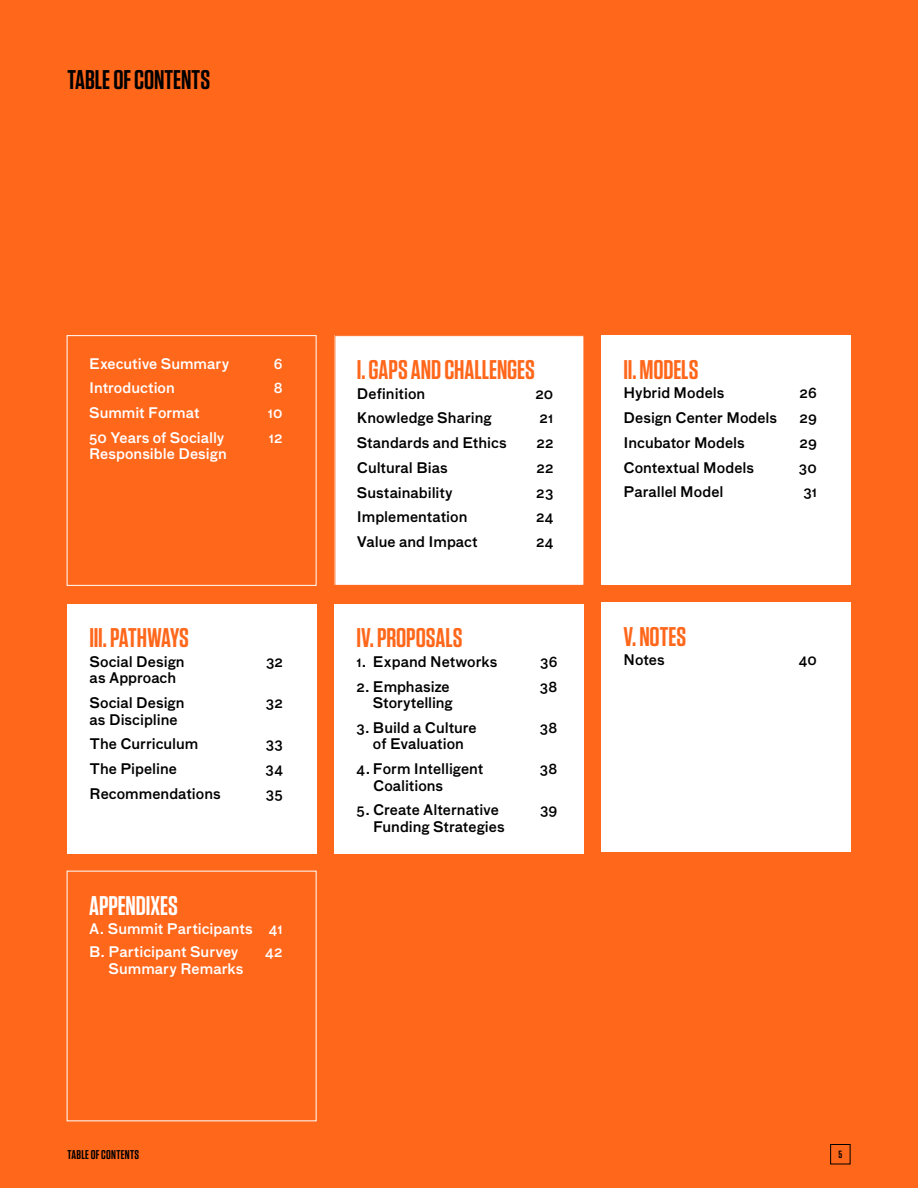
<style>
.page{position:relative;width:918px;height:1188px;background:#ff671b}
.page>*{position:absolute;margin:0;border:0;box-sizing:border-box;transform-origin:0 0}
.t1{font:600 27px "Tungsten";letter-spacing:-.005em;color:#ff671b}
.t2{font:600 27px "Tungsten";letter-spacing:-.005em;color:#000}
.t3{font:600 27px "Tungsten";letter-spacing:-.005em;color:#fff}
.t4{font:500 14.25px/24.8px "Bau";color:#000}
.t5{font:500 14.25px/23.2px "Bau";color:#fff}
.t6{font:600 12.75px "Tungsten";letter-spacing:.02em;color:#000}
.t7{font:600 10.5px "Tungsten";color:#000}
</style>
<div class="page">
<div style="left:67px;top:335px;width:249px;height:251px;border:1px solid #fff"></div>
<div style="left:335px;top:604px;width:249px;height:250px;background:#fff"></div>
<div style="left:602px;top:603px;width:249px;height:249px;background:#fff"></div>
<div style="left:68px;top:604px;width:249px;height:250px;background:#fff"></div>
<div style="left:602px;top:336px;width:249px;height:249px;background:#fff"></div>
<div style="left:335px;top:336px;width:249px;height:249px;background:#fff"></div>
<div style="left:334px;top:335px;width:250px;height:251px;border:1px solid #ff671b"></div>
<div style="left:830px;top:1144px;width:20px;height:20px;border:1px solid #000"></div>
<h1 class="t2" style="left:68px;top:66px;width:144px">TABLE OF CONTENTS</h1>
<p class="t5" style="left:89px;top:352px;width:142px">Executive Summary</p>
<p class="t5" style="left:274px;top:352px;width:10px">6</p>
<p class="t5" style="left:89px;top:376px;width:87px">Introduction</p>
<p class="t5" style="left:274px;top:376px;width:10px">8</p>
<p class="t5" style="left:89px;top:401px;width:112px">Summit Format</p>
<p class="t5" style="left:268px;top:401px;width:16px">10</p>
<p class="t5" style="left:89px;top:426px;width:137px">50 Years of Socially</p>
<p class="t5" style="left:269px;top:426px;width:15px">12</p>
<p class="t5" style="left:89px;top:443px;width:139px">Responsible Design</p>
<h1 class="t1" style="left:89px;top:624px;width:101px">III. PATHWAYS</h1>
<p class="t4" style="left:89px;top:649px;width:97px">Social Design</p>
<p class="t4" style="left:266px;top:649px;width:18px">32</p>
<p class="t4" style="left:89px;top:666px;width:97px">as Approach<br>Social Design</p>
<p class="t4" style="left:266px;top:691px;width:18px">32</p>
<p class="t4" style="left:89px;top:707px;width:111px">as Discipline<br>The Curriculum</p>
<p class="t4" style="left:266px;top:732px;width:19px">33</p>
<p class="t4" style="left:89px;top:757px;width:89px">The Pipeline</p>
<p class="t4" style="left:266px;top:757px;width:19px">34</p>
<p class="t4" style="left:89px;top:781px;width:133px">Recommendations</p>
<p class="t4" style="left:266px;top:781px;width:19px">35</p>
<h1 class="t3" style="left:89px;top:891px;width:90px">APPENDIXES</h1>
<p class="t5" style="left:89px;top:917px;width:195px">A. Summit Participants 41<br>B. Participant Survey</p>
<p class="t5" style="left:265px;top:941px;width:19px">42</p>
<p class="t5" style="left:109px;top:957px;width:136px">Summary Remarks</p>
<h1 class="t1" style="left:357px;top:356px;width:180px">I. GAPS AND CHALLENGES</h1>
<p class="t4" style="left:357px;top:381px;width:70px">Definition</p>
<p class="t4" style="left:535px;top:381px;width:19px">20</p>
<p class="t4" style="left:357px;top:406px;width:136px">Knowledge Sharing</p>
<p class="t4" style="left:540px;top:406px;width:15px">21</p>
<p class="t4" style="left:357px;top:431px;width:151px">Standards and Ethics</p>
<p class="t4" style="left:536px;top:431px;width:18px">22</p>
<p class="t4" style="left:357px;top:455px;width:93px">Cultural Bias</p>
<p class="t4" style="left:536px;top:455px;width:18px">22</p>
<p class="t4" style="left:357px;top:480px;width:97px">Sustainability</p>
<p class="t4" style="left:536px;top:480px;width:19px">23</p>
<p class="t4" style="left:357px;top:505px;width:112px">Implementation</p>
<p class="t4" style="left:536px;top:505px;width:19px">24</p>
<p class="t4" style="left:357px;top:530px;width:123px">Value and Impact</p>
<p class="t4" style="left:536px;top:530px;width:19px">24</p>
<h1 class="t1" style="left:356px;top:624px;width:108px">IV. PROPOSALS</h1>
<p class="t4" style="left:356px;top:649px;width:142px">1. Expand Networks</p>
<p class="t4" style="left:540px;top:649px;width:19px">36</p>
<p class="t4" style="left:356px;top:674px;width:95px">2. Emphasize</p>
<p class="t4" style="left:540px;top:674px;width:19px">38</p>
<p class="t4" style="left:373px;top:691px;width:81px">Storytelling</p>
<p class="t4" style="left:356px;top:715px;width:122px">3. Build a Culture</p>
<p class="t4" style="left:540px;top:715px;width:19px">38</p>
<p class="t4" style="left:373px;top:732px;width:92px">of Evaluation</p>
<p class="t4" style="left:356px;top:757px;width:129px">4. Form Intelligent</p>
<p class="t4" style="left:540px;top:757px;width:19px">38</p>
<p class="t4" style="left:373px;top:773px;width:72px">Coalitions</p>
<p class="t4" style="left:357px;top:798px;width:144px">5. Create Alternative</p>
<p class="t4" style="left:540px;top:798px;width:19px">39</p>
<p class="t4" style="left:373px;top:814px;width:133px">Funding Strategies</p>
<h1 class="t1" style="left:623px;top:355px;width:76px">II. MODELS</h1>
<p class="t4" style="left:623px;top:381px;width:103px">Hybrid Models</p>
<p class="t4" style="left:800px;top:381px;width:19px">26</p>
<p class="t4" style="left:623px;top:406px;width:155px">Design Center Models</p>
<p class="t4" style="left:799px;top:406px;width:19px">29</p>
<p class="t4" style="left:623px;top:430px;width:123px">Incubator Models</p>
<p class="t4" style="left:799px;top:430px;width:19px">29</p>
<p class="t4" style="left:623px;top:455px;width:132px">Contextual Models</p>
<p class="t4" style="left:799px;top:455px;width:20px">30</p>
<p class="t4" style="left:623px;top:480px;width:102px">Parallel Model</p>
<p class="t4" style="left:803px;top:480px;width:15px">31</p>
<h1 class="t1" style="left:623px;top:622px;width:64px">V. NOTES</h1>
<p class="t4" style="left:623px;top:648px;width:43px">Notes</p>
<p class="t4" style="left:799px;top:648px;width:20px">40</p>
<p class="t6" style="left:68px;top:1148px;width:73px">TABLE OF CONTENTS</p>
<p class="t7" style="left:838px;top:1149px;width:5px">5</p>
</div>
